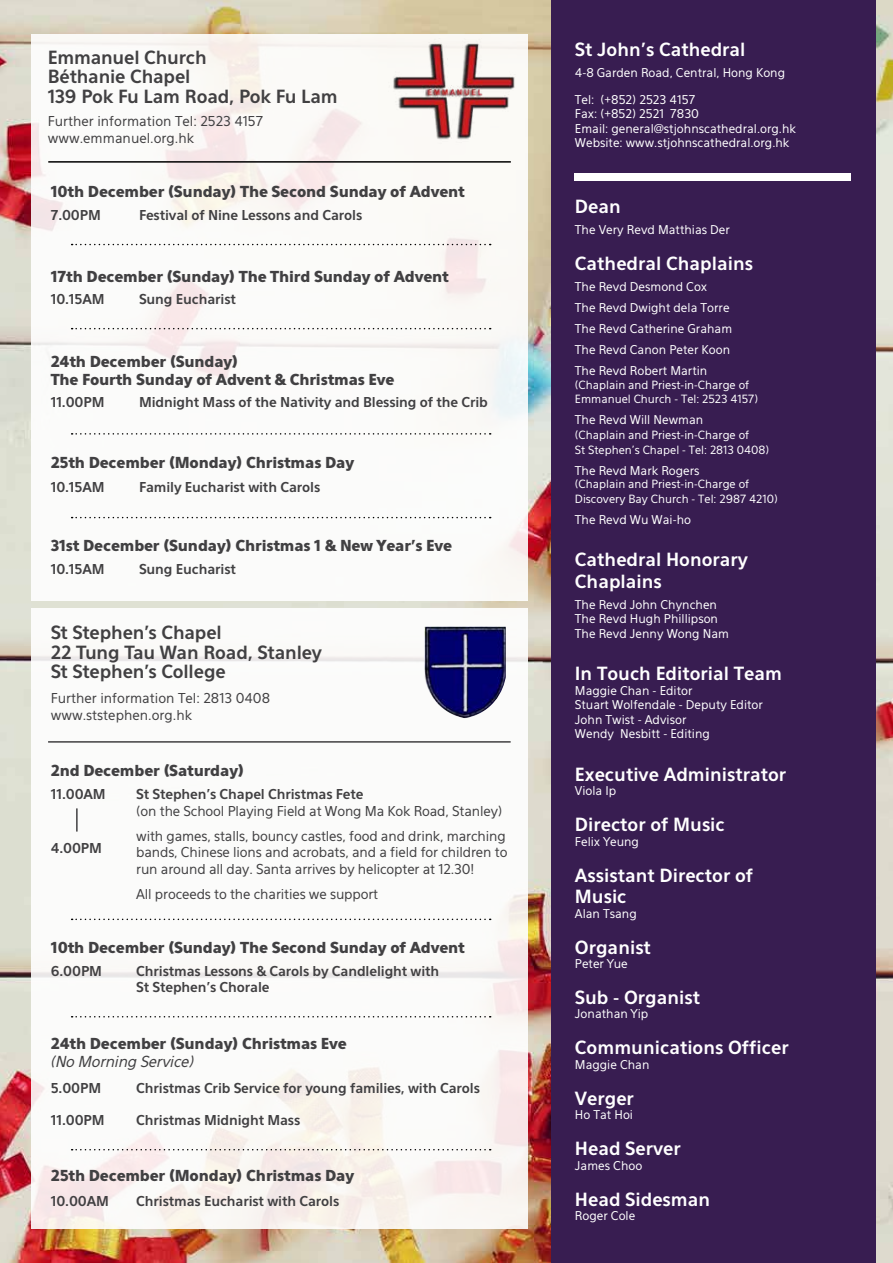
<style>
.page{position:relative;width:893px;height:1263px;background:#fff}
.page>*{position:absolute;margin:0;border:0;box-sizing:border-box;transform-origin:0 0}
.t1{font:700 18px/21.6px "Eau Sans";color:#fff}
.t2{font:700 18px/19.5px "Eau Sans";letter-spacing:-.01em;color:#414042}
.t3{font:900 15px/18px "Eau Sans";letter-spacing:-.01em;color:#414042}
.t4{font:italic 15px "Eau Sans";letter-spacing:-.01em;color:#414042}
.t5{font:700 13.5px/16.5px "Eau Sans";letter-spacing:-.01em;color:#414042}
.t6{font:13.5px/16.5px "Eau Sans";letter-spacing:-.01em;color:#414042}
.t7{font:12px/14.4px "Eau Sans";color:#fff}
.t8{font:11.25px/14.4px "Eau Sans";color:#fff}
</style>
<div class="page">
<img style="left:0;top:0;width:893px;height:1263px">
<div style="left:552px;top:0;width:324px;height:1263px;background:#381d51"></div>
<div style="left:574px;top:173px;width:277px;height:7px;background:#fff"></div>
<div style="left:32px;top:34px;width:496px;height:566px;background:#fff"></div>
<img style="left:389px;top:38px;width:132px;height:106px">
<hr style="left:48px;top:161px;width:463px;height:2px;background:#000">
<div style="left:32px;top:608px;width:496px;height:621px;background:#fff"></div>
<img style="left:424px;top:626px;width:82px;height:92px">
<hr style="left:48px;top:741px;width:463px;height:2px;background:#414042">
<hr style="left:76px;top:808px;width:2px;height:23px;background:#414042">
<svg style="left:72px;top:517px;width:419px;height:1px"></svg>
<svg style="left:72px;top:918px;width:419px;height:2px"></svg>
<svg style="left:72px;top:1016px;width:419px;height:1px"></svg>
<svg style="left:72px;top:1149px;width:419px;height:1px"></svg>
<svg style="left:72px;top:433px;width:419px;height:2px"></svg>
<svg style="left:72px;top:328px;width:419px;height:1px"></svg>
<svg style="left:72px;top:244px;width:419px;height:1px"></svg>
<h1 class="t2" style="left:48px;top:47px;width:292px">Emmanuel Church<br>Béthanie Chapel<br>139 Pok Fu Lam Road, Pok Fu Lam</h1>
<p class="t6" style="left:48px;top:113px;width:217px">Further information Tel: 2523 4157 www.emmanuel.org.hk</p>
<p class="t3" style="left:51px;top:183px;width:416px">10th December (Sunday) The Second Sunday of Advent</p>
<p class="t5" style="left:51px;top:206px;width:52px">7.00PM</p>
<p class="t5" style="left:139px;top:206px;width:225px">Festival of Nine Lessons and Carols</p>
<p class="t3" style="left:51px;top:267px;width:400px">17th December (Sunday) The Third Sunday of Advent</p>
<p class="t5" style="left:51px;top:290px;width:55px">10.15AM</p>
<p class="t5" style="left:139px;top:290px;width:98px">Sung Eucharist</p>
<p class="t3" style="left:51px;top:352px;width:345px">24th December (Sunday)<br>The Fourth Sunday of Advent &amp; Christmas Eve</p>
<p class="t5" style="left:51px;top:394px;width:55px">11.00PM</p>
<p class="t5" style="left:139px;top:394px;width:350px">Midnight Mass of the Nativity and Blessing of the Crib</p>
<p class="t3" style="left:51px;top:453px;width:305px">25th December (Monday) Christmas Day</p>
<p class="t5" style="left:51px;top:479px;width:55px">10.15AM</p>
<p class="t5" style="left:139px;top:479px;width:183px">Family Eucharist with Carols</p>
<p class="t3" style="left:51px;top:536px;width:403px">31st December (Sunday) Christmas 1 &amp; New Year’s Eve</p>
<p class="t5" style="left:51px;top:561px;width:55px">10.15AM</p>
<p class="t5" style="left:139px;top:561px;width:98px">Sung Eucharist</p>
<h1 class="t2" style="left:51px;top:623px;width:273px">St Stephen’s Chapel<br>22 Tung Tau Wan Road, Stanley<br>St Stephen’s College</h1>
<p class="t6" style="left:51px;top:690px;width:221px">Further information Tel: 2813 0408 www.ststephen.org.hk</p>
<p class="t3" style="left:51px;top:761px;width:195px">2nd December (Saturday)</p>
<p class="t5" style="left:51px;top:786px;width:56px">11.00AM</p>
<p class="t5" style="left:51px;top:839px;width:53px">4.00PM</p>
<p class="t5" style="left:136px;top:786px;width:229px">St Stephen’s Chapel Christmas Fete</p>
<p class="t6" style="left:136px;top:798px;width:371px;line-height:25px">(on the School Playing Field at Wong Ma Kok Road, Stanley) with games, stalls, bouncy castles, food and drink, marching</p>
<p class="t6" style="left:136px;top:844px;width:373px">bands, Chinese lions and acrobats, and a field for children to run around all day. Santa arrives by helicopter at 12.30!</p>
<p class="t6" style="left:136px;top:886px;width:244px">All proceeds to the charities we support</p>
<p class="t3" style="left:51px;top:938px;width:416px">10th December (Sunday) The Second Sunday of Advent</p>
<p class="t5" style="left:51px;top:962px;width:53px">6.00PM</p>
<p class="t5" style="left:136px;top:962px;width:305px">Christmas Lessons &amp; Carols by Candlelight with<br>St Stephen’s Chorale</p>
<p class="t3" style="left:51px;top:1035px;width:298px">24th December (Sunday) Christmas Eve</p>
<p class="t4" style="left:51px;top:1053px;width:145px">(No Morning Service)</p>
<p class="t5" style="left:51px;top:1080px;width:52px">5.00PM</p>
<p class="t5" style="left:51px;top:1112px;width:55px">11.00PM</p>
<p class="t5" style="left:136px;top:1080px;width:345px">Christmas Crib Service for young families, with Carols</p>
<p class="t5" style="left:136px;top:1112px;width:166px">Christmas Midnight Mass</p>
<p class="t3" style="left:51px;top:1167px;width:305px">25th December (Monday) Christmas Day</p>
<p class="t5" style="left:51px;top:1192px;width:60px">10.00AM</p>
<p class="t5" style="left:136px;top:1192px;width:205px">Christmas Eucharist with Carols</p>
<h1 class="t1" style="left:575px;top:39px;width:172px">St John’s Cathedral</h1>
<p class="t7" style="left:575px;top:65px;width:212px">4-8 Garden Road, Central, Hong Kong</p>
<p class="t7" style="left:575px;top:92px;width:222px">Tel: (+852) 2523 4157<br>Fax: (+852) 2521 7830<br>Email: general@stjohnscathedral.org.hk<br>Website: www.stjohnscathedral.org.hk</p>
<h1 class="t1" style="left:575px;top:196px;width:47px">Dean</h1>
<p class="t7" style="left:575px;top:222px;width:157px">The Very Revd Matthias Der</p>
<h1 class="t1" style="left:575px;top:253px;width:180px">Cathedral Chaplains</h1>
<p class="t7" style="left:575px;top:276px;width:159px;line-height:21px">The Revd Desmond Cox<br>The Revd Dwight dela Torre<br>The Revd Catherine Graham<br>The Revd Canon Peter Koon<br>The Revd Robert Martin</p>
<p class="t8" style="left:575px;top:377px;width:185px">(Chaplain and Priest-in-Charge of<br>Emmanuel Church - Tel: 2523 4157)</p>
<p class="t7" style="left:575px;top:412px;width:130px">The Revd Will Newman</p>
<p class="t8" style="left:575px;top:427px;width:196px;line-height:15px">(Chaplain and Priest-in-Charge of<br>St Stephen’s Chapel - Tel: 2813 0408)</p>
<p class="t7" style="left:575px;top:463px;width:126px">The Revd Mark Rogers</p>
<p class="t8" style="left:575px;top:477px;width:204px">(Chaplain and Priest-in-Charge of<br>Discovery Bay Church - Tel: 2987 4210)</p>
<p class="t7" style="left:575px;top:512px;width:118px">The Revd Wu Wai-ho</p>
<h1 class="t1" style="left:575px;top:549px;width:175px">Cathedral Honorary<br>Chaplains</h1>
<p class="t7" style="left:575px;top:597px;width:156px">The Revd John Chynchen<br>The Revd Hugh Phillipson<br>The Revd Jenny Wong Nam</p>
<h1 class="t1" style="left:575px;top:663px;width:209px">In Touch Editorial Team</h1>
<p class="t7" style="left:575px;top:683px;width:190px">Maggie Chan - Editor<br>Stuart Wolfendale - Deputy Editor<br>John Twist - Advisor<br>Wendy Nesbitt - Editing</p>
<h1 class="t1" style="left:575px;top:763px;width:213px">Executive Administrator</h1>
<p class="t7" style="left:575px;top:783px;width:43px">Viola Ip</p>
<h1 class="t1" style="left:575px;top:814px;width:151px">Director of Music</h1>
<p class="t7" style="left:575px;top:834px;width:66px">Felix Yeung</p>
<h1 class="t1" style="left:575px;top:864px;width:180px">Assistant Director of<br>Music</h1>
<p class="t7" style="left:575px;top:906px;width:63px">Alan Tsang</p>
<h1 class="t1" style="left:575px;top:936px;width:78px">Organist</h1>
<p class="t7" style="left:575px;top:956px;width:54px">Peter Yue</p>
<h1 class="t1" style="left:575px;top:986px;width:127px">Sub - Organist</h1>
<p class="t7" style="left:575px;top:1007px;width:75px">Jonathan Yip</p>
<h1 class="t1" style="left:575px;top:1037px;width:215px">Communications Officer</h1>
<p class="t7" style="left:575px;top:1057px;width:76px">Maggie Chan</p>
<h1 class="t1" style="left:575px;top:1087px;width:61px">Verger</h1>
<p class="t7" style="left:575px;top:1107px;width:60px">Ho Tat Hoi</p>
<h1 class="t1" style="left:575px;top:1138px;width:107px">Head Server</h1>
<p class="t7" style="left:575px;top:1158px;width:69px">James Choo</p>
<h1 class="t1" style="left:575px;top:1188px;width:137px">Head Sidesman</h1>
<p class="t7" style="left:575px;top:1208px;width:62px">Roger Cole</p>
</div>
